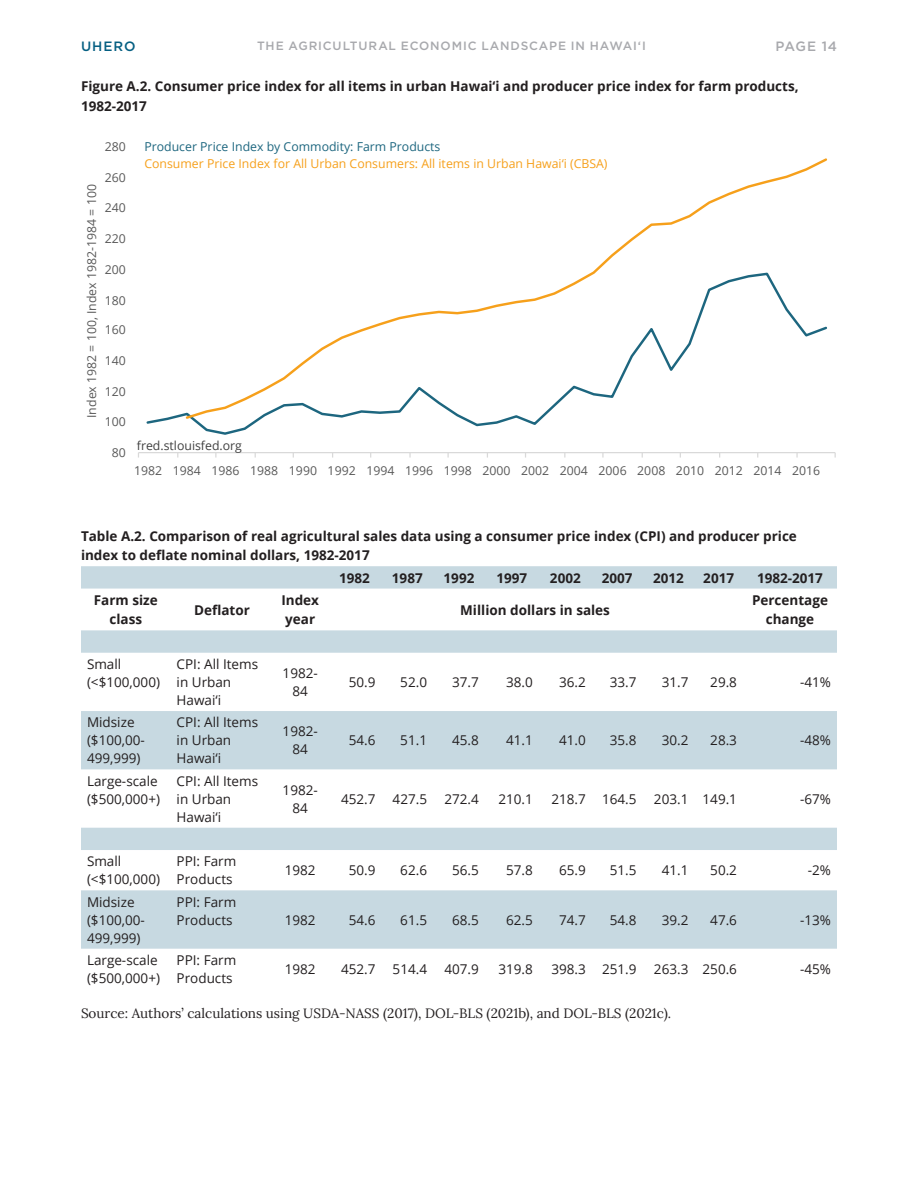
<style>
.page{position:relative;width:918px;height:1188px;background:#fff}
.page>*{position:absolute;margin:0;border:0;box-sizing:border-box;transform-origin:0 0}
.Table_Body{font:13.5px/18px "Open Sans";color:#231f20}
.Table_Header{font:700 13.5px/19.5px "Open Sans";color:#231f20}
.Footnote_Text{font:13.5px "Lora";color:#231f20}
.t1{font:500 13.5px "Gotham";letter-spacing:.04em;color:#a8a9ad}
.t2{font:500 13.5px "Gotham";letter-spacing:.075em;color:#055f82}
.t3{font:12.3px "Open Sans";color:#595959}
.t4{font:12.3px/16.8px "Open Sans";color:#f6a01b}
.t5{font:12.3px "Open Sans";color:#404040}
.t6{font:500 12px "Gotham";letter-spacing:.07em;color:#a8a9ad}
.s1{color:#1d667f}
</style>
<div class="page">
<svg style="left:81px;top:566px;width:756px;height:383px"></svg>
<hr style="left:138px;top:452px;width:697px;height:1px;background:#d9d9d9">
<svg style="left:146px;top:413px;width:394px;height:22px"></svg>
<svg style="left:184px;top:158px;width:644px;height:263px"></svg>
<p class="t2" style="left:81px;top:39px;width:56px">UHERO</p>
<p class="t6" style="left:257px;top:39px;width:390px">THE AGRICULTURAL ECONOMIC LANDSCAPE IN HAWAI‘I</p>
<p class="t1" style="left:775px;top:39px;width:63px">PAGE 14</p>
<p class="Table_Header" style="left:81px;top:76px;width:719px">Figure A.2. Consumer price index for all items in urban Hawai‘i and producer price index for farm products,<br>1982-2017</p>
<p class="t3" style="left:105px;top:138px;width:23px">280</p>
<p class="t3" style="left:105px;top:169px;width:23px">260</p>
<p class="t3" style="left:83px;top:418px;width:235px;rotate:-90deg">Index 1982 = 100, Index 1982-1984 = 100</p>
<p class="t3" style="left:105px;top:200px;width:23px">240</p>
<p class="t3" style="left:105px;top:230px;width:23px">220</p>
<p class="t3" style="left:105px;top:261px;width:23px">200</p>
<p class="t3" style="left:105px;top:292px;width:23px">180</p>
<p class="t3" style="left:105px;top:321px;width:23px">160</p>
<p class="t3" style="left:105px;top:352px;width:23px">140</p>
<p class="t3" style="left:105px;top:383px;width:23px">120</p>
<p class="t3" style="left:105px;top:413px;width:23px">100</p>
<p class="t3" style="left:112px;top:444px;width:16px">80</p>
<p class="t4" style="left:144px;top:138px;width:465px"><span class="s1">Producer Price Index by Commodity: Farm Products<br></span>Consumer Price Index for All Urban Consumers: All items in Urban Hawai‘i (CBSA)</p>
<p class="t5" style="left:137px;top:437px;width:107px">fred.stlouisfed.org</p>
<p class="t3" style="left:134px;top:462px;width:688px">1982 1984 1986 1988 1990 1992 1994 1996 1998 2000 2002 2004 2006 2008 2010 2012 2014 2016</p>
<p class="Table_Header" style="left:81px;top:526px;width:717px">Table A.2. Comparison of real agricultural sales data using a consumer price index (CPI) and producer price index to deflate nominal dollars, 1982-2017</p>
<p class="Table_Header" style="left:339px;top:568px;width:32px">1982</p>
<p class="Table_Header" style="left:392px;top:568px;width:32px">1987</p>
<p class="Table_Header" style="left:444px;top:568px;width:32px">1992</p>
<p class="Table_Header" style="left:497px;top:568px;width:32px">1997</p>
<p class="Table_Header" style="left:550px;top:568px;width:32px">2002</p>
<p class="Table_Header" style="left:602px;top:568px;width:32px">2007</p>
<p class="Table_Header" style="left:653px;top:568px;width:32px">2012</p>
<p class="Table_Header" style="left:703px;top:568px;width:32px">2017</p>
<p class="Table_Header" style="left:757px;top:568px;width:68px">1982-2017</p>
<p class="Table_Header" style="left:94px;top:590px;width:65px;text-align:center">Farm size class</p>
<p class="Table_Header" style="left:194px;top:600px;width:57px">Deflator</p>
<p class="Table_Header" style="left:281px;top:590px;width:39px">Index year</p>
<p class="Table_Header" style="left:460px;top:600px;width:151px">Million dollars in sales</p>
<p class="Table_Header" style="left:752px;top:590px;width:77px;text-align:center">Percentage change</p>
<p class="Table_Body" style="left:87px;top:655px;width:75px">Small (&lt;$100,000)</p>
<p class="Table_Body" style="left:177px;top:655px;width:83px">CPI: All Items in Urban<br>Hawai‘i</p>
<p class="Table_Body" style="left:283px;top:664px;width:37px;text-align:center">1982-<br>84</p>
<p class="Table_Body" style="left:349px;top:673px;width:28px">50.9</p>
<p class="Table_Body" style="left:400px;top:673px;width:28px">52.0</p>
<p class="Table_Body" style="left:452px;top:673px;width:28px">37.7</p>
<p class="Table_Body" style="left:506px;top:673px;width:28px">38.0</p>
<p class="Table_Body" style="left:559px;top:673px;width:28px">36.2</p>
<p class="Table_Body" style="left:610px;top:673px;width:28px">33.7</p>
<p class="Table_Body" style="left:662px;top:673px;width:28px">31.7</p>
<p class="Table_Body" style="left:710px;top:673px;width:28px">29.8</p>
<p class="Table_Body" style="left:800px;top:673px;width:32px">-41%</p>
<p class="Table_Body" style="left:87px;top:713px;width:59px">Midsize ($100,00-<br>499,999)</p>
<p class="Table_Body" style="left:177px;top:713px;width:83px">CPI: All Items in Urban<br>Hawai‘i</p>
<p class="Table_Body" style="left:283px;top:722px;width:37px;text-align:center">1982-<br>84</p>
<p class="Table_Body" style="left:349px;top:731px;width:28px">54.6</p>
<p class="Table_Body" style="left:400px;top:731px;width:28px">51.1</p>
<p class="Table_Body" style="left:452px;top:731px;width:28px">45.8</p>
<p class="Table_Body" style="left:506px;top:731px;width:28px">41.1</p>
<p class="Table_Body" style="left:559px;top:731px;width:28px">41.0</p>
<p class="Table_Body" style="left:610px;top:731px;width:28px">35.8</p>
<p class="Table_Body" style="left:662px;top:731px;width:28px">30.2</p>
<p class="Table_Body" style="left:710px;top:731px;width:28px">28.3</p>
<p class="Table_Body" style="left:800px;top:731px;width:32px">-48%</p>
<p class="Table_Body" style="left:87px;top:771px;width:75px">Large-scale ($500,000+)</p>
<p class="Table_Body" style="left:177px;top:771px;width:83px">CPI: All Items in Urban<br>Hawai‘i</p>
<p class="Table_Body" style="left:283px;top:780px;width:37px;text-align:center">1982-<br>84</p>
<p class="Table_Body" style="left:341px;top:789px;width:36px">452.7</p>
<p class="Table_Body" style="left:393px;top:789px;width:36px">427.5</p>
<p class="Table_Body" style="left:444px;top:789px;width:36px">272.4</p>
<p class="Table_Body" style="left:498px;top:789px;width:36px">210.1</p>
<p class="Table_Body" style="left:551px;top:789px;width:36px">218.7</p>
<p class="Table_Body" style="left:602px;top:789px;width:36px">164.5</p>
<p class="Table_Body" style="left:654px;top:789px;width:36px">203.1</p>
<p class="Table_Body" style="left:703px;top:789px;width:36px">149.1</p>
<p class="Table_Body" style="left:800px;top:789px;width:32px">-67%</p>
<p class="Table_Body" style="left:87px;top:852px;width:75px">Small (&lt;$100,000)</p>
<p class="Table_Body" style="left:177px;top:852px;width:61px">PPI: Farm<br>Products</p>
<p class="Table_Body" style="left:285px;top:861px;width:32px">1982</p>
<p class="Table_Body" style="left:349px;top:861px;width:28px">50.9</p>
<p class="Table_Body" style="left:400px;top:861px;width:28px">62.6</p>
<p class="Table_Body" style="left:452px;top:861px;width:28px">56.5</p>
<p class="Table_Body" style="left:506px;top:861px;width:28px">57.8</p>
<p class="Table_Body" style="left:559px;top:861px;width:28px">65.9</p>
<p class="Table_Body" style="left:610px;top:861px;width:28px">51.5</p>
<p class="Table_Body" style="left:662px;top:861px;width:28px">41.1</p>
<p class="Table_Body" style="left:710px;top:861px;width:28px">50.2</p>
<p class="Table_Body" style="left:808px;top:861px;width:25px">-2%</p>
<p class="Table_Body" style="left:87px;top:892px;width:59px">Midsize ($100,00-<br>499,999)</p>
<p class="Table_Body" style="left:177px;top:892px;width:61px">PPI: Farm<br>Products</p>
<p class="Table_Body" style="left:285px;top:910px;width:32px">1982</p>
<p class="Table_Body" style="left:349px;top:910px;width:28px">54.6</p>
<p class="Table_Body" style="left:400px;top:910px;width:28px">61.5</p>
<p class="Table_Body" style="left:452px;top:910px;width:28px">68.5</p>
<p class="Table_Body" style="left:506px;top:910px;width:28px">62.5</p>
<p class="Table_Body" style="left:559px;top:910px;width:28px">74.7</p>
<p class="Table_Body" style="left:610px;top:910px;width:28px">54.8</p>
<p class="Table_Body" style="left:662px;top:910px;width:28px">39.2</p>
<p class="Table_Body" style="left:710px;top:910px;width:28px">47.6</p>
<p class="Table_Body" style="left:800px;top:910px;width:32px">-13%</p>
<p class="Table_Body" style="left:87px;top:951px;width:75px">Large-scale ($500,000+)</p>
<p class="Table_Body" style="left:177px;top:951px;width:61px">PPI: Farm<br>Products</p>
<p class="Table_Body" style="left:285px;top:960px;width:32px">1982</p>
<p class="Table_Body" style="left:341px;top:960px;width:36px">452.7</p>
<p class="Table_Body" style="left:393px;top:960px;width:36px">514.4</p>
<p class="Table_Body" style="left:444px;top:960px;width:36px">407.9</p>
<p class="Table_Body" style="left:498px;top:960px;width:36px">319.8</p>
<p class="Table_Body" style="left:551px;top:960px;width:36px">398.3</p>
<p class="Table_Body" style="left:602px;top:960px;width:36px">251.9</p>
<p class="Table_Body" style="left:654px;top:960px;width:36px">263.3</p>
<p class="Table_Body" style="left:703px;top:960px;width:36px">250.6</p>
<p class="Table_Body" style="left:800px;top:960px;width:32px">-45%</p>
<p class="Footnote_Text" style="left:81px;top:1002px;width:592px">Source: Authors’ calculations using USDA-NASS (2017), DOL-BLS (2021b), and DOL-BLS (2021c).</p>
</div>
